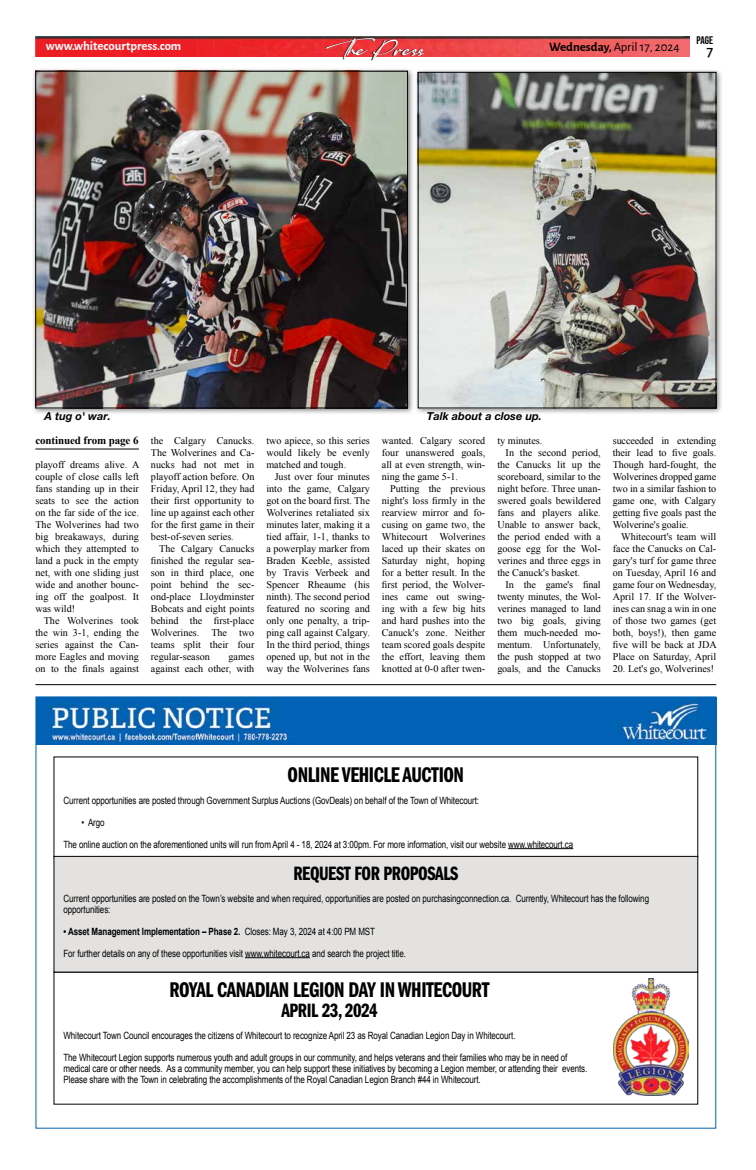
<style>
.page{position:relative;width:756px;height:1170px;background:#fff}
.page>*{position:absolute;margin:0;border:0;box-sizing:border-box;transform-origin:0 0}
.t1{font:28.6px "The Californication";color:#fff}
.t2{font:22px "ITC Franklin Gothic Std Dm Cp";letter-spacing:-.02em;color:#000}
.t3{font:20px "ITC Franklin Gothic Std Dm Cp";letter-spacing:-.02em;color:#000}
.t4{font:500 16.1px "Alegreya Sans";color:#000}
.t5{font:700 12.9px "Alegreya Sans";color:#fff}
.t6{font:12.9px "Alegreya Sans";color:#000}
.t7{font:italic 700 11px "Helvetica Neue LT Pro";color:#000}
.t8{font:700 11px "Times New Roman";letter-spacing:-.01em;color:#000}
.t9{font:11px "Bebas Neue";color:#000}
.t10{font:10.1px/12px "Times New Roman";color:#000;text-align:justify}
.t11{font:10px/11px "Arial";letter-spacing:-.01em;color:#000;scale:.8 1}
.t12{font:700 10px "Arial";letter-spacing:-.01em;color:#000;scale:.8 1}
.s1{color:#000}
.s2{font-weight:700}
.s3{font-weight:400}
</style>
<div class="page">
<img style="left:35px;top:36px;width:654px;height:21px">
<img style="left:37px;top:698px;width:677px;height:46px">
<hr style="left:508px;top:848px;width:65px;height:1px;background:#000">
<div style="left:53px;top:971px;width:645px;height:133px;border:1px solid #000"></div>
<div style="left:54px;top:856px;width:643px;height:115px;background:#e3e2e1"></div>
<hr style="left:245px;top:957px;width:65px;height:1px;background:#000">
<div style="left:53px;top:855px;width:645px;height:117px;border:1px solid #000"></div>
<img style="left:613px;top:978px;width:75px;height:117px">
<hr style="left:35px;top:684px;width:681px;height:1px;background:#000">
<div style="left:414px;top:68px;width:309px;height:347px;background:#000;opacity:.5"></div>
<img style="left:420px;top:74px;width:294px;height:332px">
<div style="left:418px;top:72px;width:298px;height:336px;border:1px solid #000"></div>
<div style="left:31px;top:67px;width:383px;height:348px;background:#000;opacity:.5"></div>
<img style="left:37px;top:73px;width:369px;height:333px">
<div style="left:35px;top:71px;width:373px;height:337px;border:1px solid #000"></div>
<hr style="left:35px;top:448px;width:104px;height:1px;background:#000">
<p class="t5" style="left:46px;top:37px;width:137px">www.whitecourtpress.com</p>
<h1 class="t1" style="left:325px;top:33px;width:101px">The P<span class="s1">ress</span></h1>
<p class="t9" style="left:696px;top:34px;width:18px">PAGE</p>
<p class="t6" style="left:549px;top:38px;width:132px"><span class="s2">Wednesday,</span>April 17, 2024</p>
<h3 class="t4" style="left:706px;top:39px;width:8px">7</h3>
<p class="t7" style="left:44px;top:409px;width:68px">A tug o' war.</p>
<p class="t7" style="left:427px;top:409px;width:116px">Talk about a close up.</p>
<p class="t8" style="left:35px;top:433px;width:105px">continued from page 6</p>
<p class="t10" style="left:497px;top:434px;width:47px">ty minutes.</p>
<p class="t10" style="left:505px;top:446px;width:97px">In the second period,</p>
<p class="t10" style="left:497px;top:458px;width:105px">the Canucks lit up the</p>
<p class="t10" style="left:497px;top:470px;width:105px">scoreboard, similar to the</p>
<p class="t10" style="left:497px;top:482px;width:105px">night before. Three unan-</p>
<p class="t10" style="left:497px;top:494px;width:105px">swered goals bewildered</p>
<p class="t10" style="left:497px;top:506px;width:105px">fans and players alike.</p>
<p class="t10" style="left:497px;top:518px;width:105px">Unable to answer back,</p>
<p class="t10" style="left:497px;top:530px;width:105px">the period ended with a</p>
<p class="t10" style="left:497px;top:542px;width:105px">goose egg for the Wol-</p>
<p class="t10" style="left:497px;top:554px;width:105px">verines and three eggs in</p>
<p class="t10" style="left:497px;top:566px;width:84px">the Canuck's basket.</p>
<p class="t10" style="left:505px;top:578px;width:97px">In the game's final</p>
<p class="t10" style="left:497px;top:590px;width:105px">twenty minutes, the Wol-</p>
<p class="t10" style="left:497px;top:602px;width:105px">verines managed to land</p>
<p class="t10" style="left:497px;top:614px;width:105px">two big goals, giving</p>
<p class="t10" style="left:497px;top:626px;width:105px">them much-needed mo-</p>
<p class="t10" style="left:497px;top:638px;width:105px">mentum. Unfortunately,</p>
<p class="t10" style="left:497px;top:650px;width:105px">the push stopped at two</p>
<p class="t10" style="left:497px;top:662px;width:105px">goals, and the Canucks</p>
<p class="t10" style="left:151px;top:434px;width:105px">the Calgary Canucks.<br>The Wolverines and Ca&shy;nucks had not met in playoff action before. On Friday, April 12, they had their first opportunity to line up against each other for the first game in their best-of-seven series.</p>
<p class="t10" style="left:151px;top:542px;width:105px;text-indent:8px">The Calgary Canucks finished the regular sea&shy;son in third place, one point behind the sec&shy;ond-place Lloydminster Bobcats and eight points behind the first-place Wolverines. The two teams split their four regular-season</p>
<p class="t10" style="left:382px;top:434px;width:105px">wanted. Calgary scored four unanswered goals, all at even strength, win&shy;ning the game 5-1.</p>
<p class="t10" style="left:382px;top:482px;width:105px;text-indent:8px">Putting the previous night's loss firmly in the rearview mirror and fo&shy;cusing on game two, the Whitecourt Wolverines laced up their skates on Saturday night, hoping for a better result. In the first period, the Wolver&shy;ines came out swing&shy;ing with a few big hits and hard pushes into the Canuck's zone. Neither team scored goals despite the effort, leaving them knotted at 0-0 after twen-</p>
<p class="t10" style="left:266px;top:434px;width:105px">two apiece, so this series would likely be evenly matched and tough.</p>
<p class="t10" style="left:266px;top:470px;width:105px;text-indent:8px">Just over four minutes into the game, Calgary got on the board first. The Wolverines retaliated six minutes later, making it a tied affair, 1-1, thanks to a powerplay marker from Braden Keeble, assisted by Travis Verbeek and Spencer Rheaume (his ninth). The second period featured no scoring and only one penalty, a trip&shy;ping call against Calgary.<br>In the third period, things opened up, but not in the way the Wolverines fans</p>
<p class="t10" style="left:35px;top:458px;width:105px">playoff dreams alive. A couple of close calls left fans standing up in their seats to see the action on the far side of the ice.<br>The Wolverines had two big breakaways, during which they attempted to land a puck in the empty net, with one sliding just wide and another bounc&shy;ing off the goalpost. It was wild!</p>
<p class="t10" style="left:35px;top:614px;width:105px;text-indent:8px">The Wolverines took the win 3-1, ending the series against the Can&shy;more Eagles and moving on to the finals against</p>
<p class="t10" style="left:151px;top:650px;width:105px;text-align:right">games<br>against each other, with</p>
<p class="t10" style="left:612px;top:434px;width:105px">succeeded in extending their lead to five goals.<br>Though hard-fought, the Wolverines dropped game two in a similar fashion to game one, with Calgary getting five goals past the Wolverine's goalie.</p>
<p class="t10" style="left:612px;top:530px;width:105px;text-indent:8px">Whitecourt's team will face the Canucks on Cal&shy;gary's turf for game three on Tuesday, April 16 and game four on Wednesday, April 17. If the Wolver&shy;ines can snag a win in one of those two games (get both, boys!), then game five will be back at JDA Place on Saturday, April</p>
<p class="t10" style="left:612px;top:662px;width:103px">20. Let's go, Wolverines!</p>
<h2 class="t2" style="left:287px;top:762px;width:178px">ONLINE VEHICLE AUCTION</h2>
<p class="t11" style="left:63px;top:794px;width:521px">Current opportunities are posted through Government Surplus Auctions (GovDeals) on behalf of the Town of Whitecourt:</p>
<p class="t11" style="left:81px;top:816px;width:31px">• Argo</p>
<p class="t11" style="left:63px;top:838px;width:638px">The online auction on the aforementioned units will run from April 4 - 18, 2024 at 3:00pm. For more information, visit our website www.whitecourt.ca</p>
<h3 class="t3" style="left:293px;top:861px;width:166px">REQUEST FOR PROPOSALS</h3>
<p class="t11" style="left:63px;top:892px;width:733px">Current opportunities are posted on the Town’s website and when required, opportunities are posted on purchasingconnection.ca. Currently, Whitecourt has the following opportunities:</p>
<p class="t12" style="left:63px;top:924px;width:391px">• Asset Management Implementation – Phase 2. <span class="s3">Closes: May 3, 2024 at 4:00 PM MST</span></p>
<p class="t11" style="left:63px;top:947px;width:429px">For further details on any of these opportunities visit www.whitecourt.ca and search the project title.</p>
<h2 class="t2" style="left:169px;top:977px;width:321px">ROYAL CANADIAN LEGION DAY IN WHITECOURT</h2>
<h3 class="t3" style="left:281px;top:998px;width:98px">APRIL 23, 2024</h3>
<p class="t11" style="left:63px;top:1029px;width:566px">Whitecourt Town Council encourages the citizens of Whitecourt to recognize April 23 as Royal Canadian Legion Day in Whitecourt.</p>
<p class="t11" style="left:63px;top:1051px;width:656px">The Whitecourt Legion supports numerous youth and adult groups in our community, and helps veterans and their families who may be in need of medical care or other needs. As a community member, you can help support these initiatives by becoming a Legion member, or attending their events.<br>Please share with the Town in celebrating the accomplishments of the Royal Canadian Legion Branch #44 in Whitecourt.</p>
</div>
